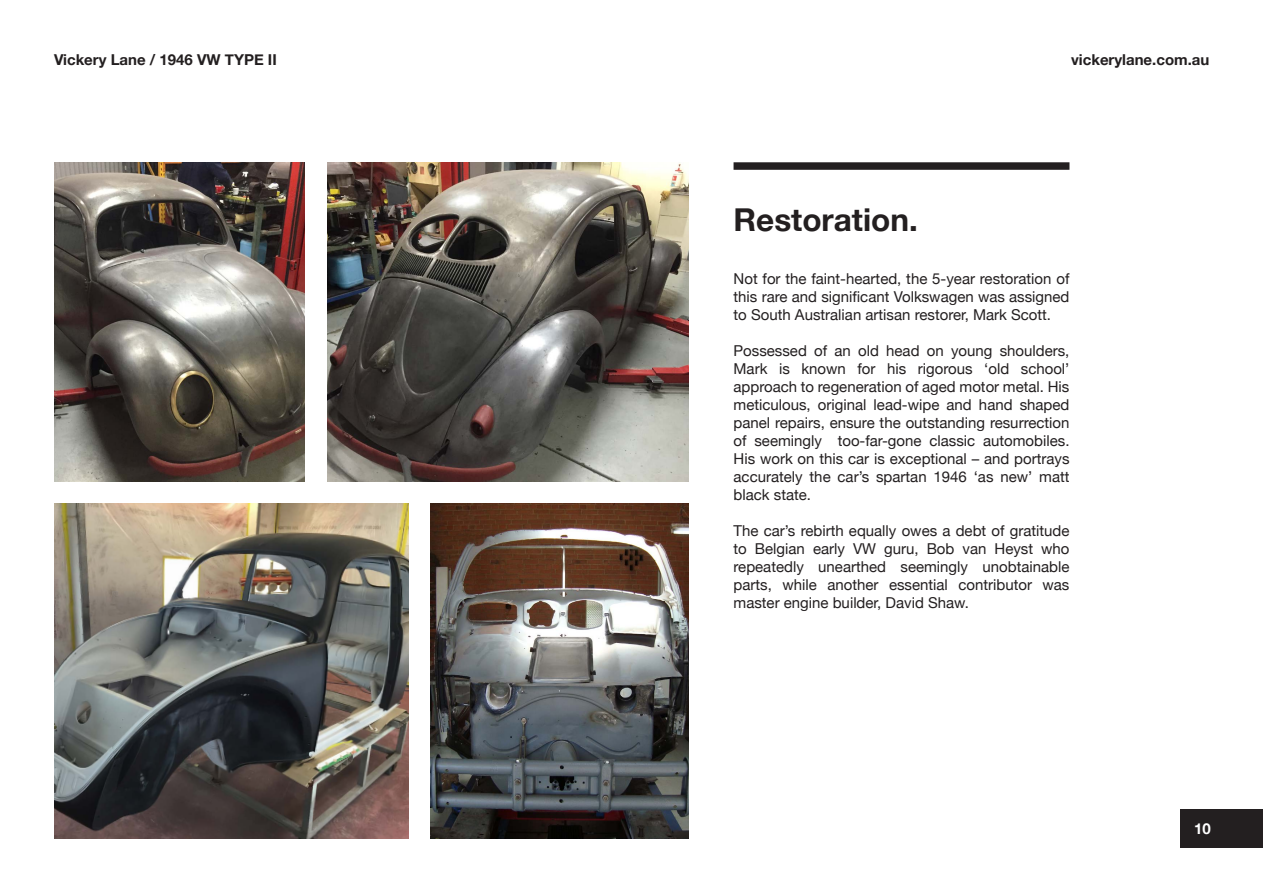
<style>
.page{position:relative;width:1263px;height:893px;background:#fff}
.page>*{position:absolute;margin:0;border:0;box-sizing:border-box;transform-origin:0 0}
.t1{font:700 31.5px "Helvetica Neue";color:#231f20}
.t2{font:15px/18px "Helvetica Neue";color:#231f20;text-align:justify}
.t3{font:700 15px "Helvetica Neue";color:#231f20}
.t4{font:700 15px "Helvetica Neue";color:#fff}
</style>
<div class="page">
<img style="left:327px;top:162px;width:362px;height:319px">
<div style="left:733px;top:162px;width:336px;height:8px;background:#231f20"></div>
<div style="left:1180px;top:809px;width:83px;height:39px;background:#231f20"></div>
<img style="left:54px;top:504px;width:354px;height:335px">
<img style="left:431px;top:504px;width:258px;height:335px">
<img style="left:54px;top:162px;width:251px;height:319px">
<p class="t3" style="left:54px;top:48px;width:224px">Vickery Lane / 1946 VW TYPE II</p>
<p class="t3" style="left:1071px;top:48px;width:140px">vickerylane.com.au</p>
<p class="t1" style="left:733px;top:195px;width:186px">Restoration.</p>
<p class="t2" style="left:733px;top:271px;width:337px">Not for the faint-hearted, the 5-year restoration of this rare and significant Volkswagen was assigned to South Australian artisan restorer, Mark Scott.</p>
<p class="t2" style="left:733px;top:343px;width:337px">Possessed of an old head on young shoulders, Mark is known for his rigorous ‘old school’ approach to regeneration of aged motor metal. His meticulous, original lead-wipe and hand shaped panel repairs, ensure the outstanding resurrection of seemingly too-far-gone classic automobiles.<br>His work on this car is exceptional – and portrays accurately the car’s spartan 1946 ‘as new’ matt black state.</p>
<p class="t2" style="left:733px;top:523px;width:337px">The car’s rebirth equally owes a debt of gratitude to Belgian early VW guru, Bob van Heyst who repeatedly unearthed seemingly unobtainable parts, while another essential contributor was master engine builder, David Shaw.</p>
<p class="t4" style="left:1194px;top:817px;width:18px">10</p>
</div>
